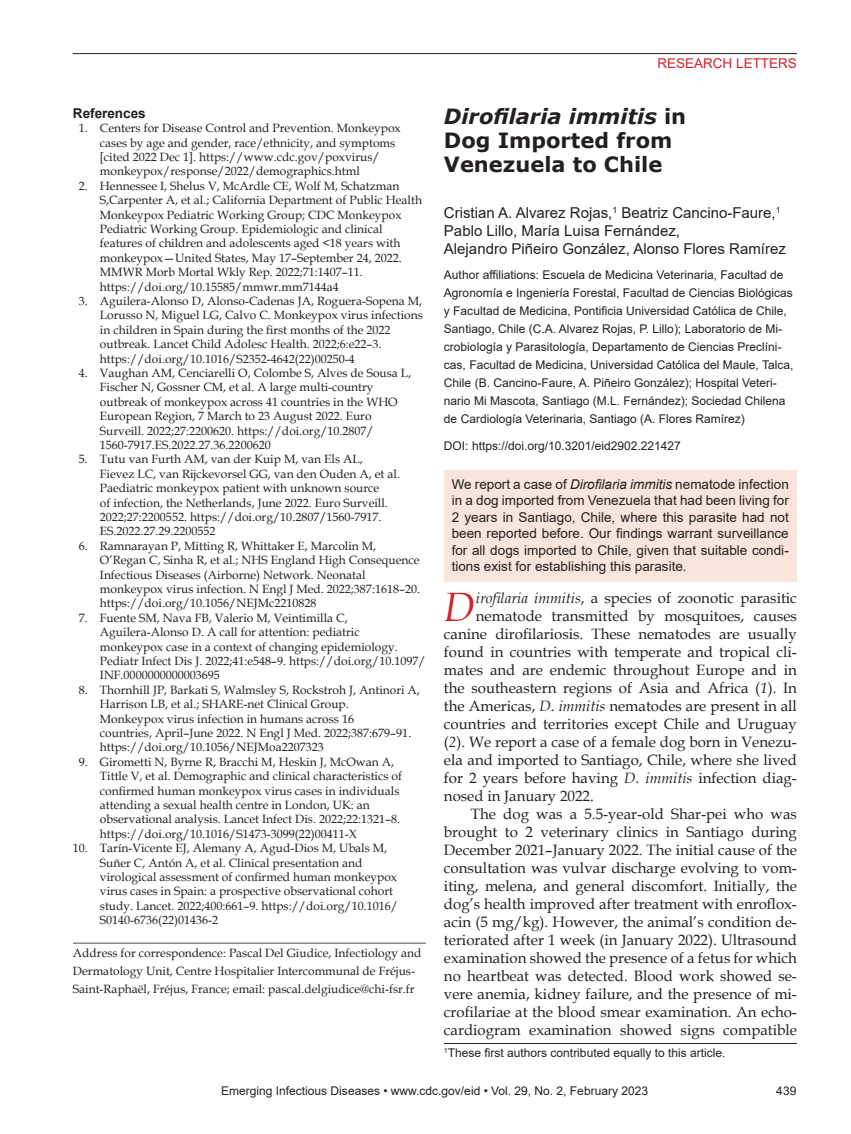
<style>
.page{position:relative;width:851px;height:1134px;background:#fff}
.page>*{position:absolute;margin:0;border:0;box-sizing:border-box;transform-origin:0 0}
.Drop_Cap{font:italic 41.1px "Book Antiqua";color:#d1232a}
.Article_Title{font:700 21px/24px "Verdana";color:#231f20}
.Body_Text{font:15px/18px "Book Antiqua";color:#231f20;text-align:justify}
.Drop_Cap-2{font:15px "Book Antiqua";color:#231f20}
.Authors{font:15px/18px "Arial";color:#231f20}
.Abstract{font:13.5px/16.5px "Arial";color:#231f20;text-align:justify}
.t1{font:13.5px "Arial";color:#d1232a}
.Ref_Title{font:700 13.5px "Arial";color:#231f20}
.References{font:12px/14.4px "Book Antiqua";color:#231f20}
.Affiliations{font:12px/18px "Arial";color:#231f20}
.Correspondence{font:12px/18px "Book Antiqua";color:#231f20}
.Footnote{font:12px "Arial";color:#231f20}
.DOI{font:12px "Arial";color:#231f20}
.s1{font-style:italic}
</style>
<div class="page">
<hr style="left:73px;top:53px;width:723px;height:1px;background:#231f20">
<hr style="left:73px;top:943px;width:353px;height:1px;background:#636366">
<hr style="left:444px;top:1043px;width:353px;height:1px;background:#231f20">
<div style="left:444px;top:471px;width:352px;height:111px;background:#f9e5dc"></div>
<p class="Ref_Title" style="left:73px;top:104px;width:74px">References</p>
<p class="References" style="left:100px;top:121px;width:302px;text-indent:-21px">1. Centers for Disease Control and Prevention. Monkeypox cases by age and gender, race/ethnicity, and symptoms [cited 2022 Dec 1]. https://www.cdc.gov/poxvirus/ monkeypox/response/2022/demographics.html</p>
<p class="References" style="left:100px;top:178px;width:323px;text-indent:-21px">2. Hennessee I, Shelus V, McArdle CE, Wolf M, Schatzman S,Carpenter A, et al.; California Department of Public Health Monkeypox Pediatric Working Group; CDC Monkeypox Pediatric Working Group. Epidemiologic and clinical features of children and adolescents aged &lt;18 years with monkeypox—United States, May 17–September 24, 2022.<br>MMWR Morb Mortal Wkly Rep. 2022;71:1407–11. https://doi.org/10.15585/mmwr.mm7144a4</p>
<p class="References" style="left:100px;top:293px;width:324px;text-indent:-21px">3. Aguilera-Alonso D, Alonso-Cadenas JA, Roguera-Sopena M, Lorusso N, Miguel LG, Calvo C. Monkeypox virus infections in children in Spain during the first months of the 2022 outbreak. Lancet Child Adolesc Health. 2022;6:e22–3. https://doi.org/10.1016/S2352-4642(22)00250-4</p>
<p class="References" style="left:100px;top:365px;width:313px;text-indent:-21px">4. Vaughan AM, Cenciarelli O, Colombe S, Alves de Sousa L, Fischer N, Gossner CM, et al. A large multi-country outbreak of monkeypox across 41 countries in the WHO European Region, 7 March to 23 August 2022. Euro Surveill. 2022;27:2200620. https://doi.org/10.2807/ 1560-7917.ES.2022.27.36.2200620</p>
<p class="References" style="left:100px;top:452px;width:301px;text-indent:-21px">5. Tutu van Furth AM, van der Kuip M, van Els AL, Fievez LC, van Rijckevorsel GG, van den Ouden A, et al.<br>Paediatric monkeypox patient with unknown source<br>of infection, the Netherlands, June 2022. Euro Surveill.<br>2022;27:2200552. https://doi.org/10.2807/1560-7917.<br>ES.2022.27.29.2200552</p>
<p class="References" style="left:100px;top:538px;width:321px;text-indent:-21px">6. Ramnarayan P, Mitting R, Whittaker E, Marcolin M, O’Regan C, Sinha R, et al.; NHS England High Consequence Infectious Diseases (Airborne) Network. Neonatal monkeypox virus infection. N Engl J Med. 2022;387:1618–20. https://doi.org/10.1056/NEJMc2210828</p>
<p class="References" style="left:100px;top:610px;width:327px;text-indent:-21px">7. Fuente SM, Nava FB, Valerio M, Veintimilla C, Aguilera-Alonso D. A call for attention: pediatric monkeypox case in a context of changing epidemiology.<br>Pediatr Infect Dis J. 2022;41:e548–9. https://doi.org/10.1097/ INF.0000000000003695</p>
<p class="References" style="left:100px;top:682px;width:321px;text-indent:-21px">8. Thornhill JP, Barkati S, Walmsley S, Rockstroh J, Antinori A, Harrison LB, et al.; SHARE-net Clinical Group.<br>Monkeypox virus infection in humans across 16<br>countries, April–June 2022. N Engl J Med. 2022;387:679–91. https://doi.org/10.1056/NEJMoa2207323</p>
<p class="References" style="left:100px;top:754px;width:303px;text-indent:-21px">9. Girometti N, Byrne R, Bracchi M, Heskin J, McOwan A, Tittle V, et al. Demographic and clinical characteristics of confirmed human monkeypox virus cases in individuals attending a sexual health centre in London, UK: an observational analysis. Lancet Infect Dis. 2022;22:1321–8. https://doi.org/10.1016/S1473-3099(22)00411-X</p>
<p class="References" style="left:100px;top:841px;width:300px;text-indent:-27px">10. Tarín-Vicente EJ, Alemany A, Agud-Dios M, Ubals M, Suñer C, Antón A, et al. Clinical presentation and virological assessment of confirmed human monkeypox virus cases in Spain: a prospective observational cohort study. Lancet. 2022;400:661–9. https://doi.org/10.1016/ S0140-6736(22)01436-2</p>
<p class="Correspondence" style="left:73px;top:944px;width:350px">Address for correspondence: Pascal Del Giudice, Infectiology and<br>Dermatology Unit, Centre Hospitalier Intercommunal de Fréjus-<br>Saint-Raphaël, Fréjus, France; email: pascal.delgiudice@chi-fsr.fr</p>
<p class="t1" style="left:657px;top:54px;width:141px">RESEARCH LETTERS</p>
<p class="Article_Title" style="left:444px;top:104px;width:244px"><span class="s1">Dirofilaria immitis</span> in<br>Dog Imported from<br>Venezuela to Chile</p>
<p class="Authors" style="left:444px;top:204px;width:343px">Cristian A. Alvarez Rojas,<sup>1</sup> Beatriz Cancino-Faure,<sup>1<br></sup>Pablo Lillo, María Luisa Fernández,<br>Alejandro Piñeiro González, Alonso Flores Ramírez</p>
<p class="Affiliations" style="left:444px;top:266px;width:351px">Author affiliations: Escuela de Medicina Veterinaria, Facultad de Agronomía e Ingeniería Forestal, Facultad de Ciencias Biológicas y Facultad de Medicina, Pontificia Universidad Católica de Chile, Santiago, Chile (C.A. Alvarez Rojas, P. Lillo); Laboratorio de Mi&shy;crobiología y Parasitología, Departamento de Ciencias Preclíni&shy;cas, Facultad de Medicina, Universidad Católica del Maule, Talca, Chile (B. Cancino-Faure, A. Piñeiro González); Hospital Veteri&shy;nario Mi Mascota, Santiago (M.L. Fernández); Sociedad Chilena de Cardiología Veterinaria, Santiago (A. Flores Ramírez)</p>
<p class="DOI" style="left:444px;top:438px;width:238px">DOI: https://doi.org/10.3201/eid2902.221427</p>
<p class="Abstract" style="left:451px;top:476px;width:338px">We report a case of <span class="s1">Dirofilaria immitis</span> nematode infection in a dog imported from Venezuela that had been living for 2 years in Santiago, Chile, where this parasite had not been reported before. Our findings warrant surveillance for all dogs imported to Chile, given that suitable condi&shy;tions exist for establishing this parasite.</p>
<p class="Drop_Cap" style="left:444px;top:578px;width:33px">D</p>
<p class="Drop_Cap-2" style="left:476px;top:588px;width:322px"><span class="s1">irofilaria immitis</span>, a species of zoonotic parasitic</p>
<p class="Drop_Cap-2" style="left:476px;top:606px;width:322px">nematode transmitted by mosquitoes, causes</p>
<p class="Drop_Cap-2" style="left:444px;top:624px;width:354px">canine dirofilariosis. These nematodes are usually</p>
<p class="Drop_Cap-2" style="left:444px;top:642px;width:354px">found in countries with temperate and tropical cli-</p>
<p class="Drop_Cap-2" style="left:444px;top:660px;width:354px">mates and are endemic throughout Europe and in</p>
<p class="Drop_Cap-2" style="left:444px;top:678px;width:354px">the southeastern regions of Asia and Africa (<span class="s1">1</span>). In</p>
<p class="Drop_Cap-2" style="left:444px;top:696px;width:354px">the Americas, <span class="s1">D. immitis</span> nematodes are present in all</p>
<p class="Drop_Cap-2" style="left:444px;top:714px;width:354px">countries and territories except Chile and Uruguay</p>
<p class="Drop_Cap-2" style="left:444px;top:732px;width:354px">(<span class="s1">2</span>). We report a case of a female dog born in Venezu-</p>
<p class="Drop_Cap-2" style="left:444px;top:750px;width:354px">ela and imported to Santiago, Chile, where she lived</p>
<p class="Drop_Cap-2" style="left:444px;top:768px;width:354px">for 2 years before having <span class="s1">D. immitis</span> infection diag-</p>
<p class="Drop_Cap-2" style="left:444px;top:786px;width:151px">nosed in January 2022.</p>
<p class="Body_Text" style="left:444px;top:805px;width:354px;text-indent:27px">The dog was a 5.5-year-old Shar-pei who was brought to 2 veterinary clinics in Santiago during December 2021–January 2022. The initial cause of the consultation was vulvar discharge evolving to vom&shy;iting, melena, and general discomfort. Initially, the dog’s health improved after treatment with enroflox&shy;acin (5 mg/kg). However, the animal’s condition de&shy;teriorated after 1 week (in January 2022). Ultrasound examination showed the presence of a fetus for which no heartbeat was detected. Blood work showed se&shy;vere anemia, kidney failure, and the presence of mi&shy;crofilariae at the blood smear examination. An echo&shy;cardiogram examination showed signs compatible</p>
<p class="Footnote" style="left:444px;top:1045px;width:283px"><sup>1</sup>These first authors contributed equally to this article.</p>
<p class="Affiliations" style="left:221px;top:1082px;width:428px">Emerging Infectious Diseases • www.cdc.gov/eid • Vol. 29, No. 2, February 2023</p>
<p class="Affiliations" style="left:776px;top:1082px;width:22px">439</p>
</div>
